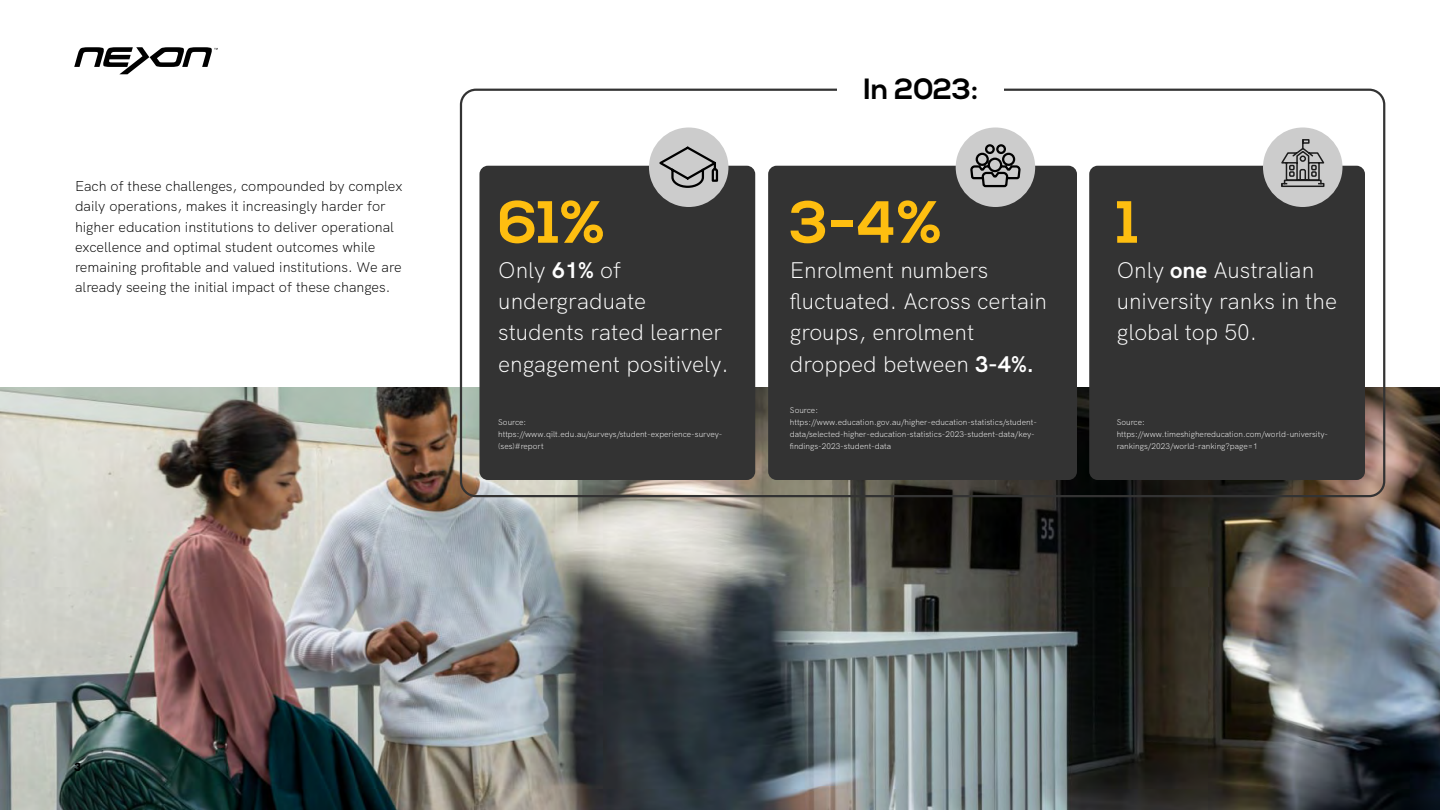
<style>
.page{position:relative;width:1440px;height:810px;background:#fff}
.page>*{position:absolute;margin:0;border:0;box-sizing:border-box;transform-origin:0 0}
.t1{font:700 59.4px "Nexa";color:#febe10}
.t2{font:700 29.25px "Nexa";color:#000}
.t3{font:300 22.65px/31.1px "HK Grotesk";color:#fff}
.t4{font:300 14.25px/20.2px "HK Grotesk";color:#000}
.t5{font:900 12px "HK Grotesk";color:#000}
.t6{font:300 8.25px/12px "HK Grotesk";color:#fff}
.s1{font-weight:700}
</style>
<div class="page">
<img style="left:0;top:387px;width:1440px;height:423px">
<div style="left:479px;top:166px;width:276px;height:314px;background:#333;border-radius:8px"></div>
<div style="left:768px;top:166px;width:309px;height:314px;background:#333;border-radius:8px"></div>
<div style="left:1089px;top:166px;width:276px;height:314px;background:#333;border-radius:8px"></div>
<svg style="left:74px;top:47px;width:144px;height:27px"></svg>
<div style="left:649px;top:128px;width:79px;height:79px;background:#ccc;border-radius:50%"></div>
<svg style="left:659px;top:146px;width:60px;height:42px"></svg>
<div style="left:956px;top:128px;width:79px;height:79px;background:#ccc;border-radius:50%"></div>
<svg style="left:970px;top:144px;width:51px;height:44px"></svg>
<div style="left:1263px;top:128px;width:79px;height:79px;background:#ccc;border-radius:50%"></div>
<svg style="left:1281px;top:139px;width:44px;height:48px"></svg>
<p class="t4" style="left:75px;top:175px;width:329px">Each of these challenges, compounded by complex daily operations, makes it increasingly harder for higher education institutions to deliver operational excellence and optimal student outcomes while remaining profitable and valued institutions. We are already seeing the initial impact of these changes.</p>
<h2 class="t2" style="left:864px;top:72px;width:116px">In 2023:</h2>
<h1 class="t1" style="left:498px;top:188px;width:109px">61%</h1>
<h1 class="t1" style="left:790px;top:188px;width:154px">3-4%</h1>
<h1 class="t1" style="left:1117px;top:188px;width:23px">1</h1>
<h3 class="t3" style="left:498px;top:253px;width:232px">Only <span class="s1">61%</span> of undergraduate students rated learner engagement positively.</h3>
<h3 class="t3" style="left:790px;top:253px;width:259px">Enrolment numbers fluctuated. Across certain groups, enrolment dropped between <span class="s1">3-4%.</span></h3>
<h3 class="t3" style="left:1117px;top:253px;width:222px">Only <span class="s1">one</span> Australian university ranks in the global top 50.</h3>
<p class="t6" style="left:498px;top:416px;width:226px">Source: https://www.qilt.edu.au/surveys/student-experience-survey-(ses)#report</p>
<p class="t6" style="left:790px;top:404px;width:249px">Source: https://www.education.gov.au/higher-education-statistics/student&shy;data/selected-higher-education-statistics-2023-student-data/key&shy;findings-2023-student-data</p>
<p class="t6" style="left:1117px;top:416px;width:213px">Source: https://www.timeshighereducation.com/world-university&shy;rankings/2023/world-ranking?page=1</p>
<h3 class="t5" style="left:74px;top:758px;width:9px">3</h3>
</div>
